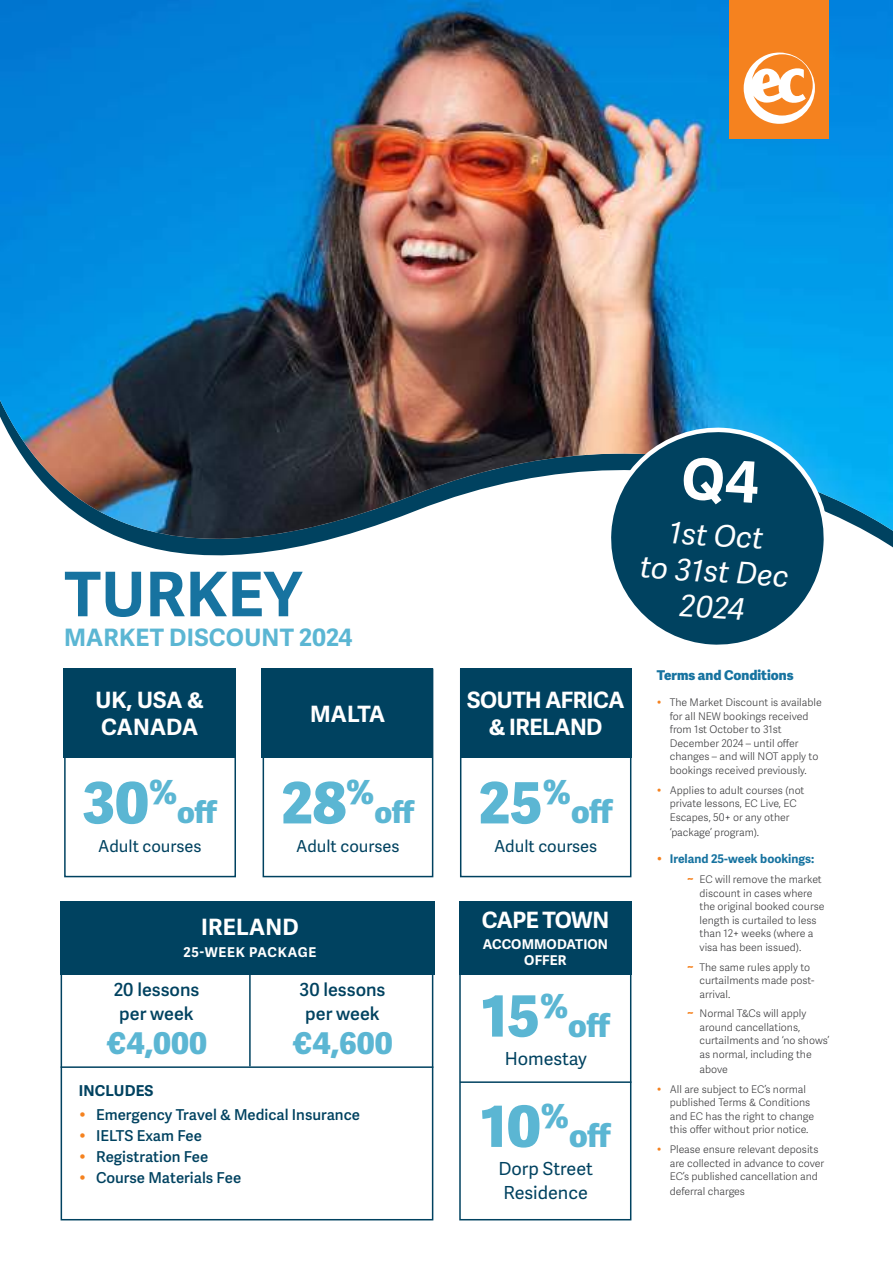
<style>
.page{position:relative;width:893px;height:1263px;background:#fff}
.page>*{position:absolute;margin:0;border:0;box-sizing:border-box;transform-origin:0 0}
.t1{font:700 61.5px "Adelle Sans";letter-spacing:.01em;color:#1773a0}
.t2{font:800 57px "Adelle Sans";color:#5bb6d3}
.t3{font:800 31.5px "Adelle Sans";color:#5bb6d3}
.t4{font:italic 30px/36px "Adelle Sans";color:#fff;text-align:center}
.t5{font:800 30px "Adelle Sans";color:#5bb6d3}
.t6{font:700 24px "Adelle Sans";letter-spacing:.01em;color:#5bb6d3}
.t7{font:700 22.5px/27px "Adelle Sans";letter-spacing:-.02em;color:#fff;text-align:center}
.t8{font:700 22.5px/27px "Adelle Sans";letter-spacing:.01em;color:#fff}
.t9{font:600 18px/24px "Adelle Sans";color:#004260;text-align:center}
.t10{font:18px/24px "Adelle Sans";color:#004260}
.t11{font:16.5px "Adelle Sans";color:#004260}
.t12{font:600 15px/21px "Adelle Sans";color:#004260}
.t13{font:700 15px "Adelle Sans";letter-spacing:.01em;color:#004260}
.t14{font:800 13.5px "Adelle Sans";color:#1773a0}
.t15{font:700 13.5px/16.5px "Adelle Sans";letter-spacing:.01em;color:#fff;text-align:center}
.t16{font:700 13.5px "Adelle Sans";letter-spacing:.06em;color:#fff}
.t17{font:700 12px "Adelle Sans";color:#1773a0}
.t18{font:300 10.5px/13.5px "Adelle Sans";color:#404042}
.s1{font-weight:800;color:#f5821f}
</style>
<div class="page">
<div style="left:61px;top:901px;width:374px;height:73px;background:#004260"></div>
<div style="left:460px;top:668px;width:171px;height:209px;border:2px solid #004260"></div>
<div style="left:459px;top:901px;width:172px;height:319px;border:2px solid #004260"></div>
<div style="left:64px;top:668px;width:172px;height:209px;border:2px solid #004260"></div>
<div style="left:263px;top:668px;width:170px;height:209px;border:2px solid #004260"></div>
<div style="left:61px;top:901px;width:372px;height:319px;border:2px solid #004260"></div>
<img style="left:0;top:0;width:893px;height:541px">
<div style="left:729px;top:0;width:100px;height:138px;background:#f5821f"></div>
<svg style="left:744px;top:53px;width:71px;height:71px"></svg>
<svg style="left:601px;top:422px;width:233px;height:223px"></svg>
<hr style="left:249px;top:973px;width:2px;height:93px;background:#004260">
<hr style="left:61px;top:1066px;width:372px;height:2px;background:#004260">
<hr style="left:460px;top:1081px;width:171px;height:2px;background:#004260">
<div style="left:460px;top:668px;width:171px;height:90px;background:#004260"></div>
<div style="left:459px;top:901px;width:172px;height:73px;background:#004260"></div>
<div style="left:63px;top:668px;width:173px;height:90px;background:#004260"></div>
<div style="left:261px;top:668px;width:172px;height:90px;background:#004260"></div>
<div style="left:682px;top:457px;width:77px;height:48px;background:#004260"></div>
<h1 class="t1" style="left:64px;top:557px;width:239px">TURKEY</h1>
<h3 class="t6" style="left:64px;top:623px;width:290px">MARKET DISCOUNT 2024</h3>
<h3 class="t8" style="left:95px;top:687px;width:110px">UK, USA &amp;<br>CANADA</h3>
<h2 class="t2" style="left:83px;top:767px;width:96px">30<sup>%</sup></h2>
<h3 class="t5" style="left:177px;top:794px;width:42px">off</h3>
<h3 class="t11" style="left:98px;top:836px;width:105px">Adult courses</h3>
<h3 class="t7" style="left:310px;top:701px;width:77px">MALTA</h3>
<h2 class="t2" style="left:281px;top:767px;width:95px">28<sup>%</sup></h2>
<h3 class="t5" style="left:375px;top:794px;width:42px">off</h3>
<h3 class="t11" style="left:296px;top:836px;width:105px">Adult courses</h3>
<h3 class="t8" style="left:201px;top:914px;width:99px">IRELAND</h3>
<p class="t16" style="left:183px;top:944px;width:134px">25-WEEK PACKAGE</p>
<h3 class="t9" style="left:114px;top:978px;width:87px">20 lessons per week</h3>
<h3 class="t5" style="left:106px;top:1025px;width:102px">€4,000</h3>
<h3 class="t9" style="left:300px;top:978px;width:87px">30 lessons per week</h3>
<h3 class="t5" style="left:292px;top:1025px;width:102px">€4,600</h3>
<h3 class="t13" style="left:79px;top:1082px;width:76px">INCLUDES</h3>
<h3 class="t12" style="left:96px;top:1104px;width:265px">Emergency Travel &amp; Medical Insurance<br>IELTS Exam Fee<br>Registration Fee<br>Course Materials Fee</h3>
<h3 class="t4" style="left:644px;top:513px;width:150px;rotate:4deg">1st Oct<br>to 31st Dec<br>2024</h3>
<h3 class="t7" style="left:467px;top:687px;width:159px">SOUTH AFRICA &amp; IRELAND</h3>
<h2 class="t2" style="left:479px;top:767px;width:94px">25<sup>%</sup></h2>
<h3 class="t3" style="left:571px;top:792px;width:44px">off</h3>
<h3 class="t11" style="left:494px;top:836px;width:105px">Adult courses</h3>
<h3 class="t7" style="left:482px;top:907px;width:129px">CAPE TOWN</h3>
<p class="t15" style="left:483px;top:936px;width:127px">ACCOMMODATION<br>OFFER</p>
<h2 class="t2" style="left:481px;top:980px;width:88px">15<sup>%</sup></h2>
<h3 class="t3" style="left:568px;top:1006px;width:44px">off</h3>
<h3 class="t10" style="left:505px;top:1047px;width:84px">Homestay</h3>
<h2 class="t2" style="left:481px;top:1091px;width:90px">10<sup>%</sup></h2>
<h3 class="t3" style="left:569px;top:1116px;width:44px">off</h3>
<h3 class="t10" style="left:498px;top:1157px;width:96px">Dorp Street<br>Residence</h3>
<p class="t14" style="left:657px;top:666px;width:138px">Terms and Conditions</p>
<p class="t18" style="left:670px;top:696px;width:154px">The Market Discount is available for all NEW bookings received from 1st October to 31st<br>December 2024 – until offer changes – and will NOT apply to bookings received previously.</p>
<p class="t18" style="left:670px;top:783px;width:136px">Applies to adult courses (not private lessons, EC Live, EC<br>Escapes, 50+ or any other</p>
<p class="t18" style="left:670px;top:825px;width:91px">‘package’ program).</p>
<p class="t17" style="left:670px;top:852px;width:146px">Ireland 25-week bookings:</p>
<p class="t18" style="left:699px;top:873px;width:126px;text-indent:-13px"><span class="s1">~</span> EC will remove the market discount in cases where the original booked course length is curtailed to less than 12+ weeks (where a visa has been issued).</p>
<p class="t18" style="left:699px;top:960px;width:116px;text-indent:-13px"><span class="s1">~</span> The same rules apply to curtailments made post&shy;arrival.</p>
<p class="t18" style="left:699px;top:1007px;width:131px;text-indent:-13px"><span class="s1">~</span> Normal T&amp;Cs will apply around cancellations, curtailments and ‘no shows’ as normal, including the</p>
<p class="t18" style="left:670px;top:1059px;width:138px;line-height:20px;text-indent:30px">above<br>All are subject to EC’s normal</p>
<p class="t18" style="left:670px;top:1096px;width:146px">published Terms &amp; Conditions and EC has the right to change this offer without prior notice.</p>
<p class="t18" style="left:670px;top:1143px;width:156px">Please ensure relevant deposits are collected in advance to cover<br>EC’s published cancellation and</p>
<p class="t18" style="left:670px;top:1185px;width:77px">deferral charges</p>
</div>
